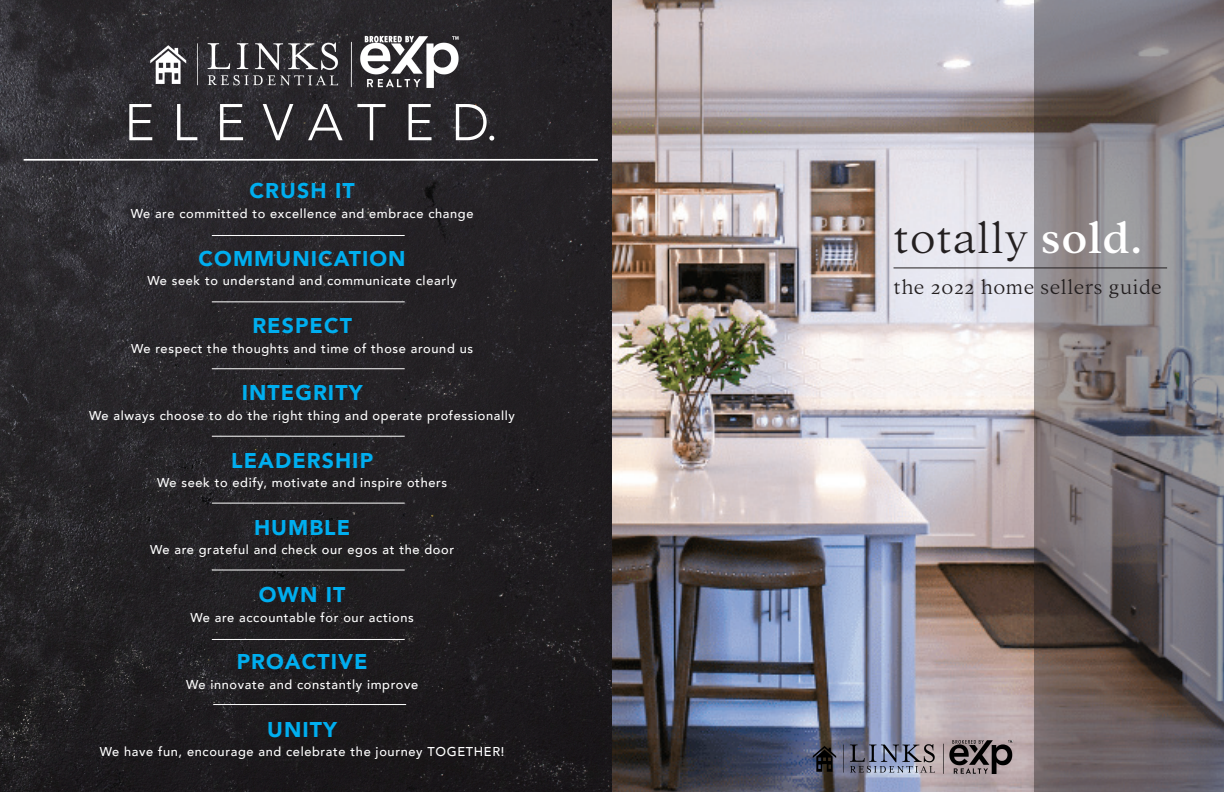
<style>
.page{position:relative;width:1224px;height:792px;background:#fff}
.page>*{position:absolute;margin:0;border:0;box-sizing:border-box;transform-origin:0 0}
.t1{font:300 51.2px "Avenir";letter-spacing:.34em;color:#fff}
.t2{font:100 47px "Addington CF";letter-spacing:.02em;color:#231f20}
.t3{font:100 22px "Addington CF";letter-spacing:.025em;color:#231f20}
.t4{font:900 21.3px "Avenir";letter-spacing:.05em;color:#00aeef}
.t5{font:500 12.8px "Avenir";letter-spacing:.05em;color:#fff}
.s1{font-weight:500;color:#fff}
</style>
<div class="page">
<img style="left:0;top:0;width:612px;height:792px">
<hr style="left:24px;top:159px;width:574px;height:2px;background:#fff">
<hr style="left:212px;top:235px;width:193px;height:1px;background:#fff">
<hr style="left:212px;top:302px;width:193px;height:1px;background:#fff">
<hr style="left:212px;top:369px;width:193px;height:1px;background:#fff">
<hr style="left:212px;top:436px;width:193px;height:1px;background:#fff">
<hr style="left:212px;top:503px;width:193px;height:1px;background:#fff">
<hr style="left:212px;top:570px;width:193px;height:1px;background:#fff">
<hr style="left:212px;top:639px;width:193px;height:1px;background:#fff">
<img style="left:149px;top:35px;width:310px;height:53px">
<hr style="left:213px;top:704px;width:193px;height:1px;background:#fff">
<img style="left:612px;top:0;width:422px;height:792px">
<svg style="left:1034px;top:0;width:190px;height:792px;background:#787275"></svg>
<img style="left:813px;top:740px;width:200px;height:34px">
<hr style="left:894px;top:267px;width:273px;height:1px;background:#231f20">
<p class="t1" style="left:124px;top:92px;width:376px">ELEVATED.</p>
<p class="t4" style="left:250px;top:173px;width:106px">CRUSH IT</p>
<p class="t5" style="left:131px;top:203px;width:344px">We are committed to excellence and embrace change</p>
<p class="t4" style="left:199px;top:240px;width:209px">COMMUNICATION</p>
<p class="t5" style="left:147px;top:270px;width:311px">We seek to understand and communicate clearly</p>
<p class="t4" style="left:252px;top:307px;width:101px">RESPECT</p>
<p class="t5" style="left:131px;top:337px;width:343px">We respect the thoughts and time of those around us</p>
<p class="t4" style="left:242px;top:375px;width:122px">INTEGRITY</p>
<p class="t5" style="left:89px;top:404px;width:427px">We always choose to do the right thing and operate professionally</p>
<p class="t4" style="left:231px;top:442px;width:143px">LEADERSHIP</p>
<p class="t5" style="left:157px;top:472px;width:292px">We seek to edify, motivate and inspire others</p>
<p class="t4" style="left:254px;top:509px;width:98px">HUMBLE</p>
<p class="t5" style="left:150px;top:539px;width:305px">We are grateful and check our egos at the door</p>
<p class="t4" style="left:259px;top:576px;width:88px">OWN IT</p>
<p class="t5" style="left:191px;top:606px;width:225px">We are accountable for our actions</p>
<p class="t4" style="left:237px;top:644px;width:132px">PROACTIVE</p>
<p class="t5" style="left:186px;top:673px;width:234px">We innovate and constantly improve</p>
<p class="t4" style="left:267px;top:711px;width:71px">UNITY</p>
<p class="t5" style="left:100px;top:741px;width:406px">We have fun, encourage and celebrate the journey TOGETHER!</p>
<p class="t2" style="left:894px;top:205px;width:250px">totally <span class="s1">sold.</span></p>
<p class="t3" style="left:894px;top:271px;width:270px">the 2022 home sellers guide</p>
</div>
